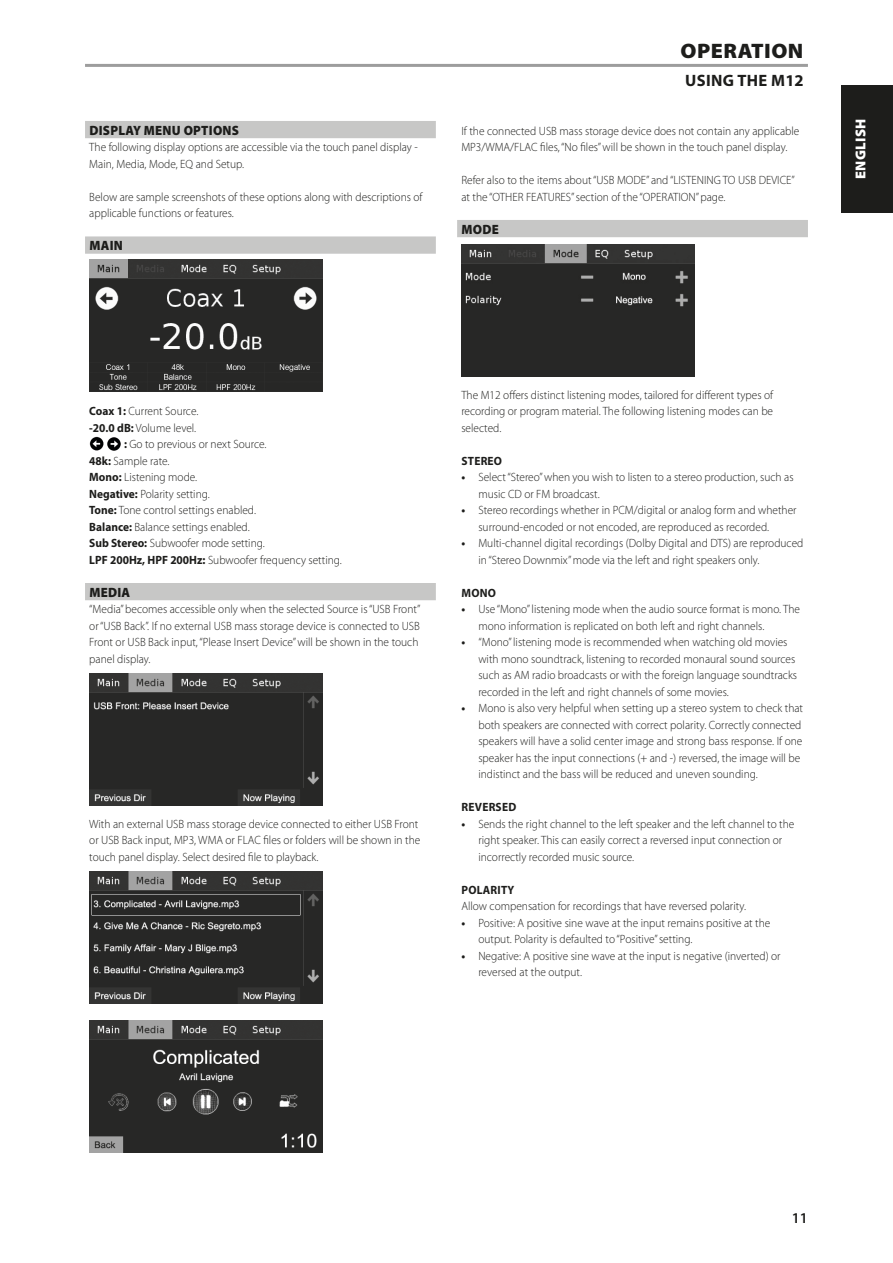
<style>
.page{position:relative;width:893px;height:1263px;background:#fff}
.page>*{position:absolute;margin:0;border:0;box-sizing:border-box;transform-origin:0 0}
.Body_copy_-_header{font:900 21px "Myriad Pro";letter-spacing:.02em;color:#1d1d1b;scale:1.05 1}
.Body_copy_-_header-2{font:700 16.5px "Myriad Pro";letter-spacing:.02em;color:#1d1d1b}
.t1{font:600 15px "Myriad Pro";color:#1d1d1b}
.t2{font:900 14.4px "Myriad Pro";letter-spacing:.02em;color:#fff}
.Body_copy_-_sub-sect{font:900 13.5px "Myriad Pro";letter-spacing:.02em;color:#1d1d1b;scale:.95 1}
.Body_copy_-_indent_1{font:300 12px/16.5px "Myriad Pro";color:#1d1d1b;scale:.95 1}
.Body_copy_-_normal{font:300 12px/16.5px "Myriad Pro";color:#1d1d1b;scale:.95 1}
.Body_copy_-_sub-sect-2{font:700 12px "Myriad Pro";letter-spacing:.02em;color:#1d1d1b;scale:.95 1}
.s1{font-weight:700}
</style>
<div class="page">
<div style="left:85px;top:121px;width:351px;height:17px;background:#c7c7c6"></div>
<div style="left:85px;top:236px;width:351px;height:18px;background:#c7c7c6"></div>
<div style="left:85px;top:583px;width:351px;height:17px;background:#c7c7c6"></div>
<img style="left:89px;top:436px;width:15px;height:15px">
<img style="left:107px;top:437px;width:14px;height:14px">
<div style="left:457px;top:220px;width:351px;height:17px;background:#c7c7c6"></div>
<hr style="left:85px;top:64px;width:723px;height:3px;background:#9d9d9d">
<img style="left:89px;top:259px;width:233px;height:132px">
<img style="left:89px;top:674px;width:233px;height:132px">
<img style="left:461px;top:245px;width:233px;height:132px">
<img style="left:89px;top:872px;width:233px;height:132px">
<img style="left:89px;top:1020px;width:233px;height:132px">
<div style="left:842px;top:85px;width:51px;height:128px;background:#1d1d1b"></div>
<p class="Body_copy_-_sub-sect" style="left:89px;top:121px;width:159px">DISPLAY MENU OPTIONS</p>
<p class="Body_copy_-_normal" style="left:89px;top:139px;width:347px">The following display options are accessible via the touch panel display -<br>Main, Media, Mode, EQ and Setup.</p>
<p class="Body_copy_-_normal" style="left:89px;top:188px;width:352px">Below are sample screenshots of these options along with descriptions of applicable functions or features.</p>
<p class="Body_copy_-_sub-sect" style="left:89px;top:236px;width:37px">MAIN</p>
<p class="Body_copy_-_header" style="left:681px;top:37px;width:118px">OPERATION</p>
<p class="Body_copy_-_header-2" style="left:685px;top:70px;width:120px">USING THE M12</p>
<p class="Body_copy_-_normal" style="left:461px;top:122px;width:357px">If the connected USB mass storage device does not contain any applicable<br>MP3/WMA/FLAC files, “No files” will be shown in the touch panel display.</p>
<p class="Body_copy_-_normal" style="left:461px;top:172px;width:352px">Refer also to the items about “USB MODE” and “LISTENING TO USB DEVICE” at the “OTHER FEATURES” section of the “OPERATION” page.</p>
<p class="Body_copy_-_sub-sect" style="left:461px;top:220px;width:41px">MODE</p>
<p class="t2" style="left:851px;top:179px;width:62px;rotate:-90deg">ENGLISH</p>
<p class="Body_copy_-_normal" style="left:89px;top:403px;width:116px"><span class="s1">Coax 1:</span> Current Source.</p>
<p class="Body_copy_-_normal" style="left:89px;top:419px;width:114px"><span class="s1">-20.0 dB:</span> Volume level.</p>
<p class="Body_copy_-_normal" style="left:124px;top:436px;width:152px"><span class="s1">:</span> Go to previous or next Source.</p>
<p class="Body_copy_-_normal" style="left:89px;top:452px;width:86px"><span class="s1">48k:</span> Sample rate.</p>
<p class="Body_copy_-_normal" style="left:89px;top:469px;width:115px"><span class="s1">Mono:</span> Listening mode.</p>
<p class="Body_copy_-_normal" style="left:89px;top:485px;width:128px"><span class="s1">Negative:</span> Polarity setting.</p>
<p class="Body_copy_-_normal" style="left:89px;top:502px;width:177px"><span class="s1">Tone:</span> Tone control settings enabled.</p>
<p class="Body_copy_-_normal" style="left:89px;top:518px;width:170px"><span class="s1">Balance:</span> Balance settings enabled.</p>
<p class="Body_copy_-_normal" style="left:89px;top:535px;width:186px"><span class="s1">Sub Stereo:</span> Subwoofer mode setting.</p>
<p class="Body_copy_-_normal" style="left:89px;top:551px;width:267px"><span class="s1">LPF 200Hz, HPF 200Hz:</span> Subwoofer frequency setting.</p>
<p class="Body_copy_-_sub-sect" style="left:89px;top:583px;width:45px">MEDIA</p>
<p class="Body_copy_-_normal" style="left:89px;top:601px;width:350px">“Media” becomes accessible only when the selected Source is “USB Front” or “USB Back”. If no external USB mass storage device is connected to USB Front or USB Back input, “Please Insert Device” will be shown in the touch panel display.</p>
<p class="Body_copy_-_normal" style="left:89px;top:815px;width:350px">With an external USB mass storage device connected to either USB Front or USB Back input, MP3, WMA or FLAC files or folders will be shown in the touch panel display. Select desired file to playback.</p>
<p class="Body_copy_-_normal" style="left:461px;top:386px;width:330px;text-align:justify">The M12 offers distinct listening modes, tailored for different types of recording or program material. The following listening modes can be selected.</p>
<p class="Body_copy_-_sub-sect-2" style="left:461px;top:453px;width:44px">STEREO</p>
<p class="Body_copy_-_indent_1" style="left:478px;top:469px;width:333px;text-indent:-17px"><span class="s1">•</span> Select “Stereo” when you wish to listen to a stereo production, such as music CD or FM broadcast.</p>
<p class="Body_copy_-_indent_1" style="left:478px;top:502px;width:336px;text-indent:-17px"><span class="s1">•</span> Stereo recordings whether in PCM/digital or analog form and whether surround-encoded or not encoded, are reproduced as recorded.</p>
<p class="Body_copy_-_indent_1" style="left:478px;top:535px;width:344px;text-indent:-17px"><span class="s1">•</span> Multi-channel digital recordings (Dolby Digital and DTS) are reproduced in “Stereo Downmix” mode via the left and right speakers only.</p>
<p class="Body_copy_-_sub-sect-2" style="left:461px;top:585px;width:38px">MONO</p>
<p class="Body_copy_-_indent_1" style="left:478px;top:601px;width:340px;text-indent:-17px"><span class="s1">•</span> Use “Mono” listening mode when the audio source format is mono. The mono information is replicated on both left and right channels.</p>
<p class="Body_copy_-_indent_1" style="left:478px;top:634px;width:337px;text-indent:-17px"><span class="s1">•</span> “Mono” listening mode is recommended when watching old movies with mono soundtrack, listening to recorded monaural sound sources such as AM radio broadcasts or with the foreign language soundtracks recorded in the left and right channels of some movies.</p>
<p class="Body_copy_-_indent_1" style="left:478px;top:700px;width:343px;text-indent:-17px"><span class="s1">•</span> Mono is also very helpful when setting up a stereo system to check that both speakers are connected with correct polarity. Correctly connected speakers will have a solid center image and strong bass response. If one speaker has the input connections (+ and -) reversed, the image will be indistinct and the bass will be reduced and uneven sounding.</p>
<p class="Body_copy_-_sub-sect-2" style="left:461px;top:799px;width:59px">REVERSED</p>
<p class="Body_copy_-_indent_1" style="left:478px;top:815px;width:334px;text-indent:-17px"><span class="s1">•</span> Sends the right channel to the left speaker and the left channel to the right speaker. This can easily correct a reversed input connection or incorrectly recorded music source.</p>
<p class="Body_copy_-_sub-sect-2" style="left:461px;top:882px;width:57px">POLARITY</p>
<p class="Body_copy_-_normal" style="left:461px;top:898px;width:301px">Allow compensation for recordings that have reversed polarity.</p>
<p class="Body_copy_-_indent_1" style="left:478px;top:914px;width:309px;text-indent:-17px"><span class="s1">•</span> Positive: A positive sine wave at the input remains positive at the output. Polarity is defaulted to “Positive” setting.</p>
<p class="Body_copy_-_indent_1" style="left:478px;top:947px;width:320px;text-indent:-17px"><span class="s1">•</span> Negative: A positive sine wave at the input is negative (inverted) or reversed at the output.</p>
<p class="t1" style="left:792px;top:1208px;width:18px">11</p>
</div>
